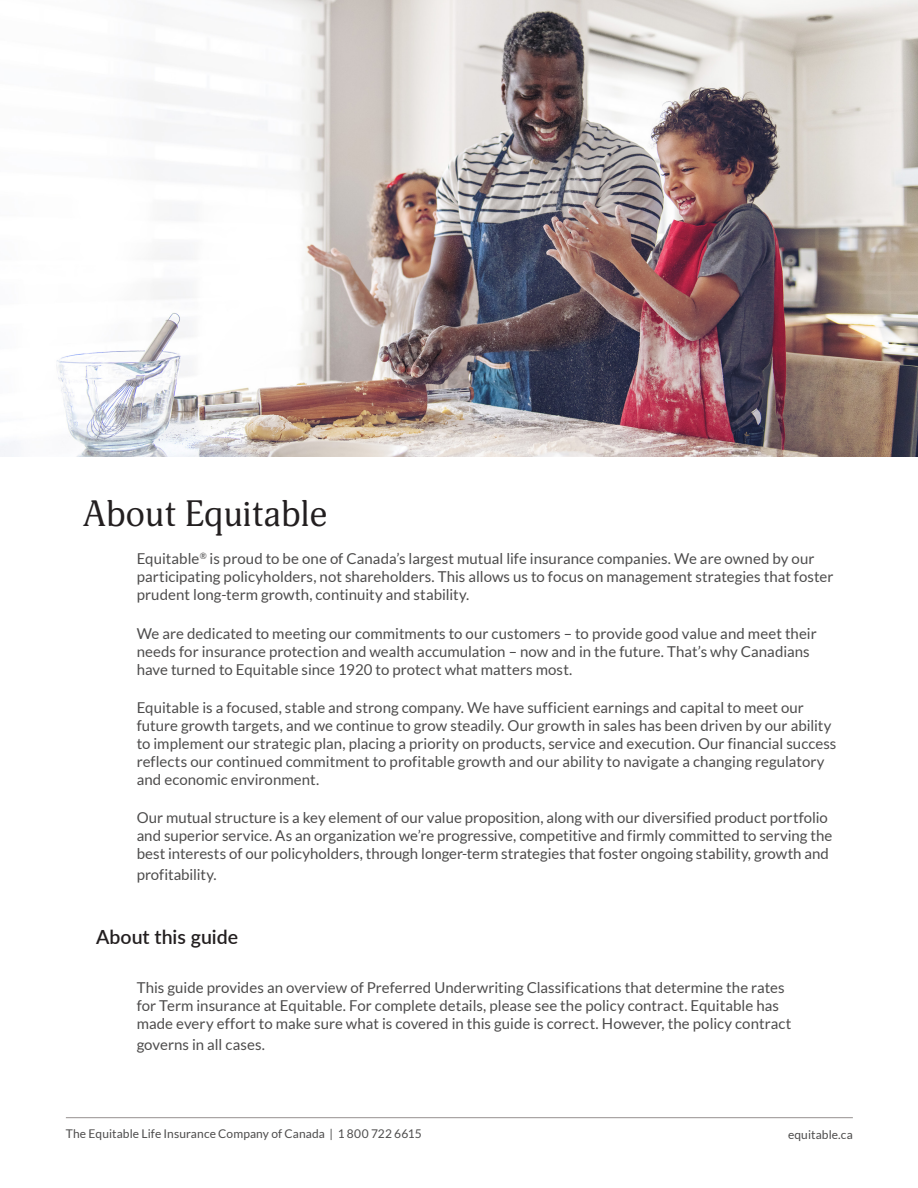
<style>
.page{position:relative;width:918px;height:1188px;background:#fff}
.page>*{position:absolute;margin:0;border:0;box-sizing:border-box;transform-origin:0 0}
.t1{font:36px "Adonis";letter-spacing:.005em;color:#231f20}
.t2{font:600 19.5px "Lato";color:#231f20}
.t3{font:15px/18px "Lato";color:#4d4c4c}
.t4{font:12px "Lato";letter-spacing:.01em;color:#4d4c4c}
</style>
<div class="page">
<img style="left:0;top:0;width:917px;height:457px">
<hr style="left:66px;top:1117px;width:787px;height:1px;background:#95908f">
<h1 class="t1" style="left:83px;top:492px;width:246px">About Equitable</h1>
<p class="t3" style="left:137px;top:550px;width:698px">Equitable<sup>®</sup> is proud to be one of Canada’s largest mutual life insurance companies. We are owned by our participating policyholders, not shareholders. This allows us to focus on management strategies that foster prudent long-term growth, continuity and stability.</p>
<p class="t3" style="left:137px;top:624px;width:682px">We are dedicated to meeting our commitments to our customers – to provide good value and meet their needs for insurance protection and wealth accumulation – now and in the future. That’s why Canadians have turned to Equitable since 1920 to protect what matters most.</p>
<p class="t3" style="left:137px;top:698px;width:701px">Equitable is a focused, stable and strong company. We have sufficient earnings and capital to meet our future growth targets, and we continue to grow steadily. Our growth in sales has been driven by our ability to implement our strategic plan, placing a priority on products, service and execution. Our financial success reflects our continued commitment to profitable growth and our ability to navigate a changing regulatory and economic environment.</p>
<p class="t3" style="left:137px;top:809px;width:697px">Our mutual structure is a key element of our value proposition, along with our diversified product portfolio and superior service. As an organization we’re progressive, competitive and firmly committed to serving the best interests of our policyholders, through longer-term strategies that foster ongoing stability, growth and</p>
<p class="t3" style="left:137px;top:866px;width:81px">profitability.</p>
<h2 class="t2" style="left:96px;top:922px;width:143px">About this guide</h2>
<p class="t3" style="left:137px;top:978px;width:656px">This guide provides an overview of Preferred Underwriting Classifications that determine the rates for Term insurance at Equitable. For complete details, please see the policy contract. Equitable has made every effort to make sure what is covered in this guide is correct. However, the policy contract</p>
<p class="t3" style="left:137px;top:1035px;width:130px">governs in all cases.</p>
<p class="t4" style="left:66px;top:1127px;width:358px">The Equitable Life Insurance Company of Canada | 1 800 722 6615</p>
<p class="t4" style="left:788px;top:1128px;width:66px">equitable.ca</p>
</div>
